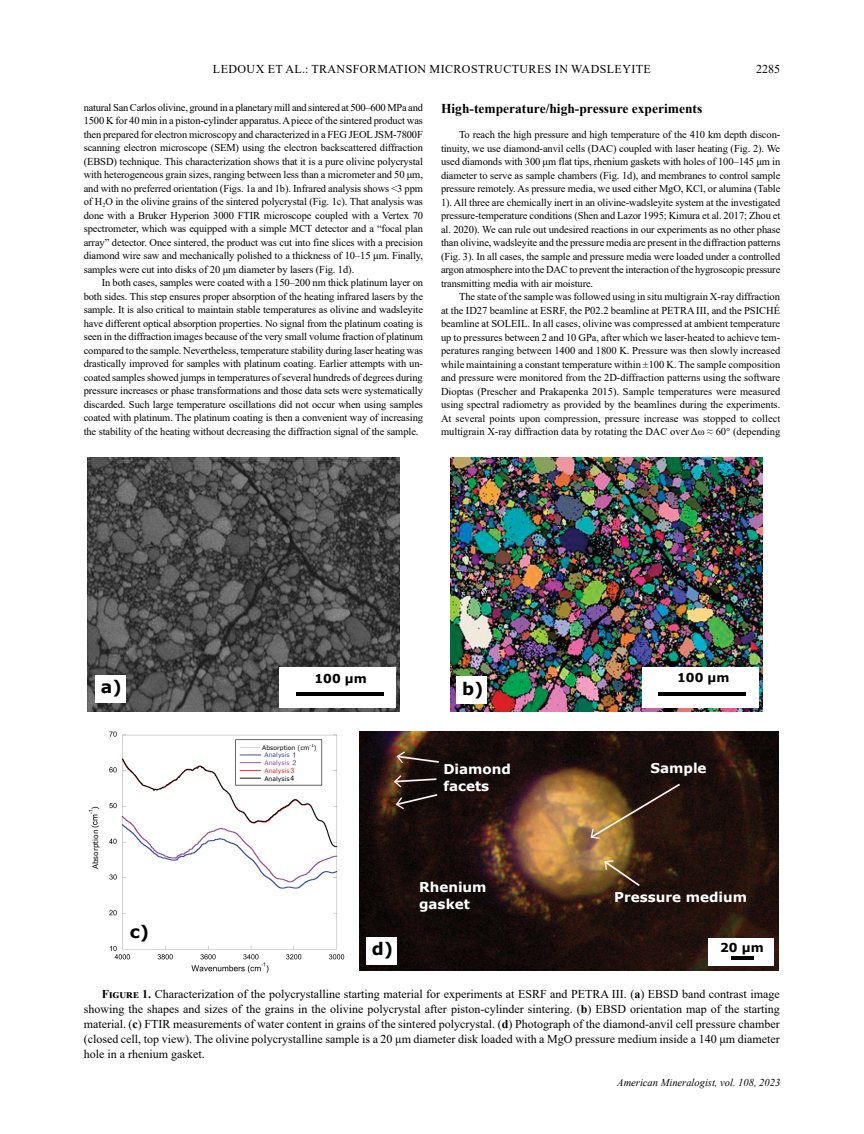
<style>
.page{position:relative;width:864px;height:1134px;background:#fff}
.page>*{position:absolute;margin:0;border:0;box-sizing:border-box;transform-origin:0 0}
.t1{font:700 17.25px "Verdana";color:#000}
.t2{font:700 13.5px/17px "Verdana";color:#fff}
.hdb{font:700 13.5px "Times New Roman";color:#000}
.t3{font:700 12.3px "Verdana";color:#000}
.t4{font:12px/15px "Times New Roman";color:#000;text-align:justify}
.t5{font:12px "Times New Roman";letter-spacing:.035em;color:#000}
.meth_text{font:10.5px/13.5px "Times New Roman";letter-spacing:-.01em;color:#000;text-align:justify}
.t6{font:italic 10.5px "Times New Roman";color:#000}
.t7{font:7.35px "Verdana";color:#000}
.t8{font:6.15px/7.6px "Verdana";color:#000}
.t9{font:6.15px "Verdana";color:#040504}
.s1{color:#36489e}
.s2{color:#90489c}
.s3{color:#ee2424}
.s4{font-weight:700}
</style>
<div class="page">
<img style="left:450px;top:457px;width:313px;height:255px">
<img style="left:87px;top:457px;width:312px;height:255px">
<div style="left:279px;top:667px;width:117px;height:41px;background:#fff"></div>
<hr style="left:296px;top:692px;width:87px;height:4px;background:#000">
<div style="left:642px;top:667px;width:117px;height:41px;background:#fff"></div>
<hr style="left:658px;top:692px;width:88px;height:4px;background:#000">
<img style="left:359px;top:732px;width:419px;height:238px">
<img style="left:88px;top:731px;width:257px;height:242px">
<div style="left:95px;top:675px;width:31px;height:27px;background:#fff"></div>
<div style="left:456px;top:677px;width:31px;height:27px;background:#fff"></div>
<div style="left:123px;top:921px;width:31px;height:27px;background:#fff"></div>
<div style="left:366px;top:937px;width:31px;height:27px;background:#fff"></div>
<div style="left:708px;top:938px;width:66px;height:28px;background:#fff"></div>
<hr style="left:731px;top:956px;width:23px;height:4px;background:#000">
<img style="left:589px;top:782px;width:93px;height:58px">
<svg style="left:603px;top:859px;width:39px;height:29px"></svg>
<svg style="left:396px;top:750px;width:45px;height:15px"></svg>
<svg style="left:393px;top:774px;width:46px;height:36px;background:#342923"></svg>
<div style="left:89px;top:828px;width:14px;height:45px;background:#fff"></div>
<div style="left:260px;top:743px;width:58px;height:8px;background:#fff"></div>
<div style="left:262px;top:751px;width:28px;height:32px;background:#fff"></div>
<p class="t5" style="left:213px;top:60px;width:440px">LEDOUX ET AL.: TRANSFORMATION MICROSTRUCTURES IN WADSLEYITE</p>
<p class="t4" style="left:756px;top:61px;width:25px">2285</p>
<p class="meth_text" style="left:84px;top:100px;width:341px">natural San Carlos olivine, ground in a planetary mill and sintered at 500–600 MPa and 1500 K for 40 min in a piston-cylinder apparatus. A piece of the sintered product was then prepared for electron microscopy and characterized in a FEG JEOL JSM-7800F scanning electron microscope (SEM) using the electron backscattered diffraction (EBSD) technique. This characterization shows that it is a pure olivine polycrystal with heterogeneous grain sizes, ranging between less than a micrometer and 50 μm, and with no preferred orientation (Figs. 1a and 1b). Infrared analysis shows &lt;3 ppm of H<sub>2</sub>O in the olivine grains of the sintered polycrystal (Fig. 1c). That analysis was done with a Bruker Hyperion 3000 FTIR microscope coupled with a Vertex 70 spectrometer, which was equipped with a simple MCT detector and a “focal plan array” detector. Once sintered, the product was cut into fine slices with a precision diamond wire saw and mechanically polished to a thickness of 10–15 μm. Finally, samples were cut into disks of 20 μm diameter by lasers (Fig. 1d).</p>
<p class="meth_text" style="left:84px;top:276px;width:341px;text-indent:18px">In both cases, samples were coated with a 150–200 nm thick platinum layer on both sides. This step ensures proper absorption of the heating infrared lasers by the sample. It is also critical to maintain stable temperatures as olivine and wadsleyite have different optical absorption properties. No signal from the platinum coating is seen in the diffraction images because of the very small volume fraction of platinum compared to the sample. Nevertheless, temperature stability during laser heating was drastically improved for samples with platinum coating. Earlier attempts with un&shy;coated samples showed jumps in temperatures of several hundreds of degrees during pressure increases or phase transformations and those data sets were systematically discarded. Such large temperature oscillations did not occur when using samples coated with platinum. The platinum coating is then a convenient way of increasing the stability of the heating without decreasing the diffraction signal of the sample.</p>
<p class="hdb" style="left:441px;top:98px;width:263px">High-temperature/high-pressure experiments</p>
<p class="meth_text" style="left:441px;top:128px;width:341px;text-indent:18px">To reach the high pressure and high temperature of the 410 km depth discon&shy;tinuity, we use diamond-anvil cells (DAC) coupled with laser heating (Fig. 2). We used diamonds with 300 μm flat tips, rhenium gaskets with holes of 100–145 μm in diameter to serve as sample chambers (Fig. 1d), and membranes to control sample pressure remotely. As pressure media, we used either MgO, KCl, or alumina (Table 1). All three are chemically inert in an olivine-wadsleyite system at the investigated pressure-temperature conditions (Shen and Lazor 1995; Kimura et al. 2017; Zhou et al. 2020). We can rule out undesired reactions in our experiments as no other phase than olivine, wadsleyite and the pressure media are present in the diffraction patterns (Fig. 3). In all cases, the sample and pressure media were loaded under a controlled argon atmosphere into the DAC to prevent the interaction of the hygroscopic pressure transmitting media with air moisture.</p>
<p class="meth_text" style="left:441px;top:290px;width:341px;text-indent:18px">The state of the sample was followed using in situ multigrain X-ray diffraction at the ID27 beamline at ESRF, the P02.2 beamline at PETRA III, and the PSICHÉ beamline at SOLEIL. In all cases, olivine was compressed at ambient temperature up to pressures between 2 and 10 GPa, after which we laser-heated to achieve tem&shy;peratures ranging between 1400 and 1800 K. Pressure was then slowly increased while maintaining a constant temperature within ±100 K. The sample composition and pressure were monitored from the 2D-diffraction patterns using the software Dioptas (Prescher and Prakapenka 2015). Sample temperatures were measured using spectral radiometry as provided by the beamlines during the experiments.<br>At several points upon compression, pressure increase was stopped to collect multigrain X-ray diffraction data by rotating the DAC over Δω ≈ 60° (depending</p>
<p class="t3" style="left:315px;top:670px;width:54px">100 µm</p>
<p class="t3" style="left:677px;top:669px;width:54px">100 µm</p>
<p class="t1" style="left:101px;top:675px;width:22px">a)</p>
<p class="t1" style="left:462px;top:676px;width:23px">b)</p>
<p class="t7" style="left:90px;top:869px;width:41px;rotate:-90deg">Absorption</p>
<p class="t1" style="left:130px;top:920px;width:21px">c)</p>
<p class="t8" style="left:265px;top:743px;width:54px;text-indent:-2px">Absorption (cm<sup>-1</sup>)<br><span class="s1">Analysis<br></span><span class="s2">Analysis<br></span><span class="s3">Analysis</span></p>
<p class="t9" style="left:264px;top:774px;width:27px">Analysis</p>
<p class="t2" style="left:443px;top:761px;width:69px">Diamond</p>
<p class="t2" style="left:651px;top:760px;width:58px">Sample</p>
<p class="t2" style="left:443px;top:778px;width:47px">facets</p>
<p class="t2" style="left:419px;top:879px;width:69px">Rhenium gasket</p>
<p class="t2" style="left:614px;top:888px;width:134px">Pressure medium</p>
<p class="t1" style="left:372px;top:937px;width:23px">d)</p>
<p class="t3" style="left:720px;top:939px;width:45px">20 µm</p>
<p class="t4" style="left:84px;top:986px;width:698px;text-indent:18px"><span class="s4">Figure 1.</span> Characterization of the polycrystalline starting material for experiments at ESRF and PETRA III. (<span class="s4">a</span>) EBSD band contrast image showing the shapes and sizes of the grains in the olivine polycrystal after piston-cylinder sintering. (<span class="s4">b</span>) EBSD orientation map of the starting material. (<span class="s4">c</span>) FTIR measurements of water content in grains of the sintered polycrystal. (<span class="s4">d</span>) Photograph of the diamond-anvil cell pressure chamber (closed cell, top view). The olivine polycrystalline sample is a 20 μm diameter disk loaded with a MgO pressure medium inside a 140 μm diameter hole in a rhenium gasket.</p>
<p class="t6" style="left:617px;top:1075px;width:165px">American Mineralogist, vol. 108, 2023</p>
</div>
